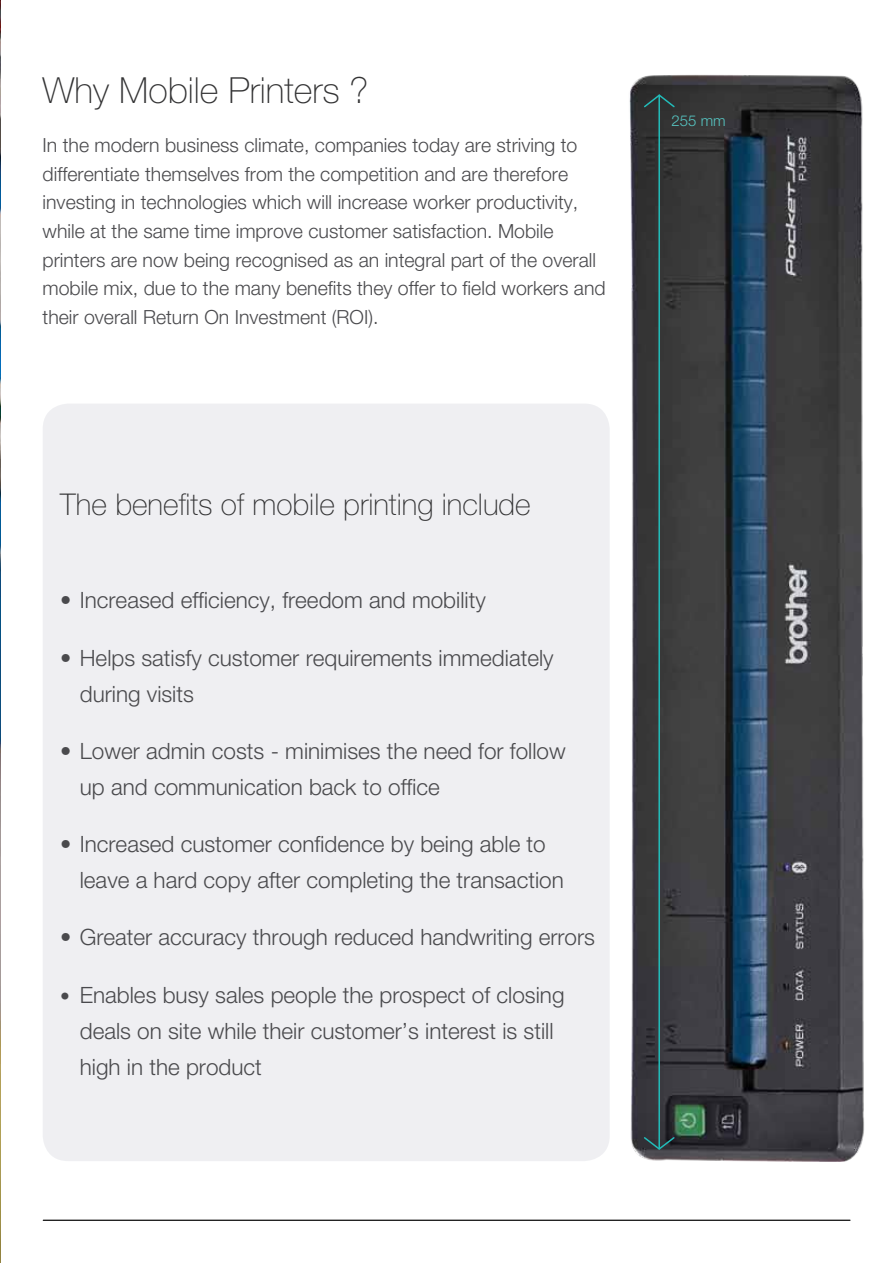
<style>
.page{position:relative;width:893px;height:1263px;background:#fff}
.page>*{position:absolute;margin:0;border:0;box-sizing:border-box;transform-origin:0 0}
.t1{font:100 36px "Helvetica Neue";color:#333334}
.t2{font:100 30px "Helvetica Neue";color:#333334}
.t3{font:300 22.5px/36px "Helvetica Neue";color:#4a4a4d}
.t4{font:300 19.5px/28.5px "Helvetica Neue";color:#4a4a4d}
.t5{font:300 15px "Helvetica Neue";color:#56c4c1}
.s1{font-size:19.5px}
</style>
<div class="page">
<img style="left:0;top:0;width:1px;height:1263px">
<div style="left:43px;top:404px;width:567px;height:757px;background:#efeff2;border-radius:26px"></div>
<hr style="left:43px;top:1220px;width:807px;height:1px;background:#000">
<img style="left:606px;top:75px;width:258px;height:1086px">
<hr style="left:658px;top:95px;width:2px;height:1053px;background:#22bcb9">
<svg style="left:643px;top:93px;width:33px;height:16px"></svg>
<svg style="left:642px;top:1136px;width:34px;height:15px"></svg>
<h1 class="t1" style="left:43px;top:69px;width:327px">Why Mobile Printers ?</h1>
<p class="t4" style="left:43px;top:131px;width:565px">In the modern business climate, companies today are striving to differentiate themselves from the competition and are therefore investing in technologies which will increase worker productivity, while at the same time improve customer satisfaction. Mobile printers are now being recognised as an integral part of the overall mobile mix, due to the many benefits they offer to field workers and their overall Return On Investment (ROI).</p>
<h2 class="t2" style="left:60px;top:487px;width:472px">The benefits of mobile printing include</h2>
<p class="t3" style="left:60px;top:582px;width:427px">• Increased efficiency, freedom and mobility</p>
<p class="t3" style="left:80px;top:639px;width:475px;text-indent:-20px">• Helps satisfy customer requirements immediately during visits</p>
<p class="t3" style="left:80px;top:732px;width:487px;text-indent:-20px">• Lower admin costs - minimises the need for follow up and communication back to office</p>
<p class="t3" style="left:80px;top:826px;width:485px;text-indent:-20px">• Increased customer confidence by being able to leave a hard copy after completing the transaction</p>
<p class="t3" style="left:60px;top:919px;width:536px">• Greater accuracy through reduced handwriting errors</p>
<p class="t3" style="left:80px;top:976px;width:486px;text-indent:-20px"><span class="s1">•</span> Enables busy sales people the prospect of closing deals on site while their customer’s interest is still high in the product</p>
<p class="t5" style="left:671px;top:111px;width:56px">255 mm</p>
</div>
